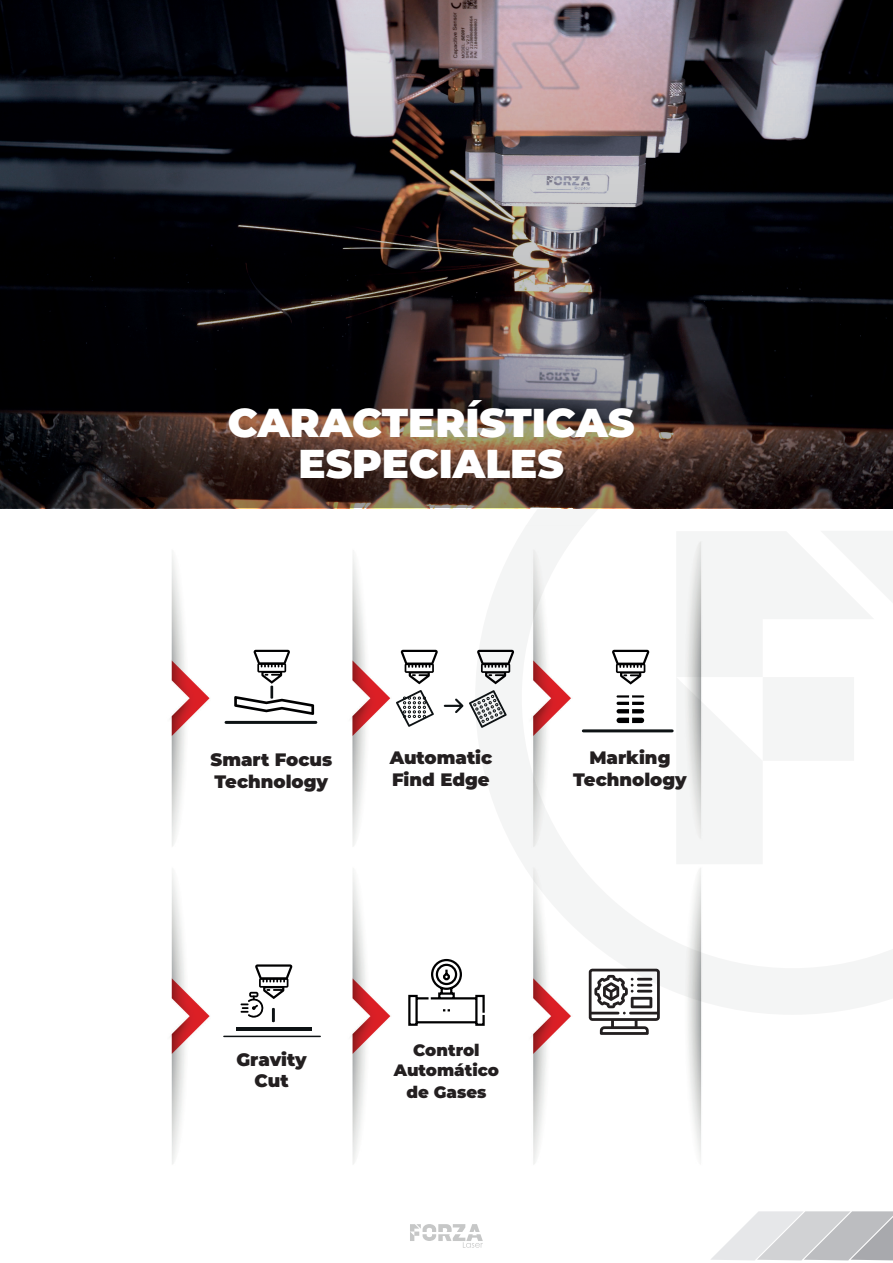
<style>
.page{position:relative;width:893px;height:1263px;background:#fff}
.page>*{position:absolute;margin:0;border:0;box-sizing:border-box;transform-origin:0 0}
.t1{font:900 40.35px/40.5px "Montserrat";color:#fff;text-align:center}
.t2{font:900 18px/21.6px "Montserrat";color:#231f20}
.t3{font:900 16.5px/19.8px "Montserrat";color:#231f20;text-align:center}
</style>
<div class="page">
<svg style="left:711px;top:1211px;width:182px;height:49px"></svg>
<svg style="left:475px;top:508px;width:418px;height:506px"></svg>
<svg style="left:746px;top:531px;width:128px;height:333px"></svg>
<svg style="left:820px;top:531px;width:73px;height:88px"></svg>
<img style="left:170px;top:525px;width:576px;height:639px">
<hr style="left:583px;top:729px;width:89px;height:3px;background:#0d1214">
<svg style="left:616px;top:695px;width:28px;height:28px"></svg>
<svg style="left:612px;top:650px;width:37px;height:34px"></svg>
<hr style="left:224px;top:1036px;width:96px;height:1px;background:#0d1214">
<hr style="left:237px;top:1027px;width:75px;height:3px;background:#0d1214">
<svg style="left:241px;top:964px;width:51px;height:58px"></svg>
<svg style="left:401px;top:650px;width:37px;height:34px"></svg>
<svg style="left:477px;top:650px;width:37px;height:34px"></svg>
<svg style="left:396px;top:690px;width:111px;height:38px"></svg>
<hr style="left:226px;top:721px;width:90px;height:3px;background:#0d1214">
<svg style="left:234px;top:650px;width:80px;height:65px"></svg>
<svg style="left:589px;top:969px;width:71px;height:66px"></svg>
<img style="left:0;top:0;width:651px;height:508px">
<img style="left:651px;top:0;width:242px;height:508px">
<svg style="left:410px;top:1224px;width:73px;height:24px"></svg>
<svg style="left:407px;top:958px;width:79px;height:69px"></svg>
<h1 class="t1" style="left:228px;top:400px;width:408px">CARACTERÍSTICAS<br>ESPECIALES</h1>
<p class="t2" style="left:211px;top:748px;width:123px">Smart Focus<br>Technology</p>
<p class="t2" style="left:390px;top:746px;width:104px">Automatic<br>Find Edge</p>
<p class="t2" style="left:573px;top:746px;width:115px;text-align:center">Marking<br>Technology</p>
<p class="t2" style="left:236px;top:1047px;width:72px;text-align:center">Gravity<br>Cut</p>
<p class="t3" style="left:394px;top:1039px;width:107px">Control<br>Automático</p>
<p class="t3" style="left:406px;top:1081px;width:82px">de Gases</p>
</div>
